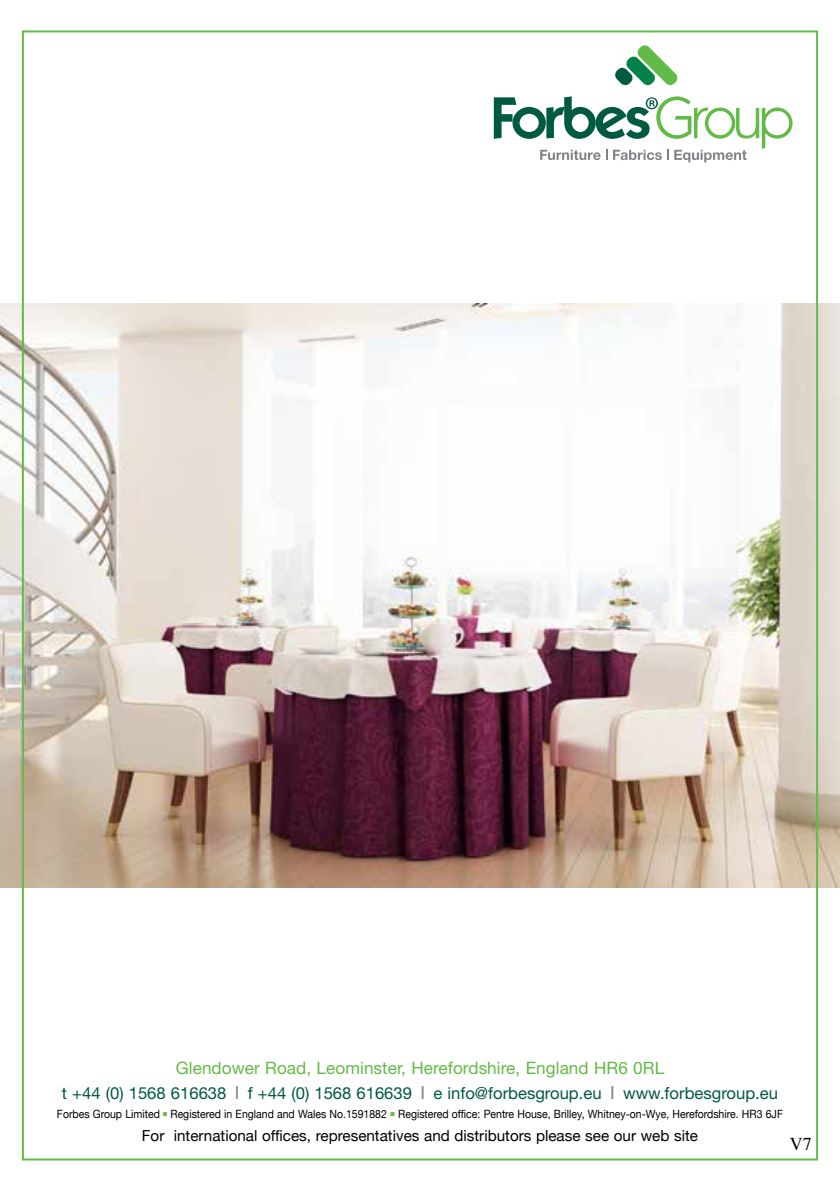
<style>
.page{position:relative;width:840px;height:1191px;background:#fff}
.page>*{position:absolute;margin:0;border:0;box-sizing:border-box;transform-origin:0 0}
.t1{font:18px "Times";color:#000}
.t2{font:17.2px "Helvetica Neue";letter-spacing:.005em;color:#62bb46}
.t3{font:16.6px "Helvetica Neue";color:#005941}
.t4{font:15.2px "Helvetica Neue";color:#000}
.t5{font:11.4px "Helvetica Neue";color:#000;scale:.92 1}
.s1{font-size:18px;color:#808285}
.s2{color:#62bb46}
</style>
<div class="page">
<svg style="left:615px;top:45px;width:62px;height:41px"></svg>
<svg style="left:493px;top:96px;width:299px;height:66px"></svg>
<img style="left:0;top:303px;width:839px;height:584px">
<h2 class="t2" style="left:176px;top:1057px;width:489px">Glendower Road, Leominster, Herefordshire, England HR6 0RL</h2>
<h3 class="t3" style="left:62px;top:1083px;width:717px">t +44 (0) 1568 616638 <span class="s1">I</span> f +44 (0) 1568 616639 <span class="s1">I</span> e info@forbesgroup.eu <span class="s1">I</span> www.forbesgroup.eu</h3>
<p class="t5" style="left:57px;top:1105px;width:790px">Forbes Group Limited <span class="s2">■</span> Registered in England and Wales No.1591882 <span class="s2">■</span> Registered office: Pentre House, Brilley, Whitney-on-Wye, Herefordshire. HR3 6JF</p>
<h3 class="t4" style="left:142px;top:1124px;width:557px">For international offices, representatives and distributors please see our web site</h3>
<h1 class="t1" style="left:789px;top:1127px;width:23px">V7</h1>
</div>
